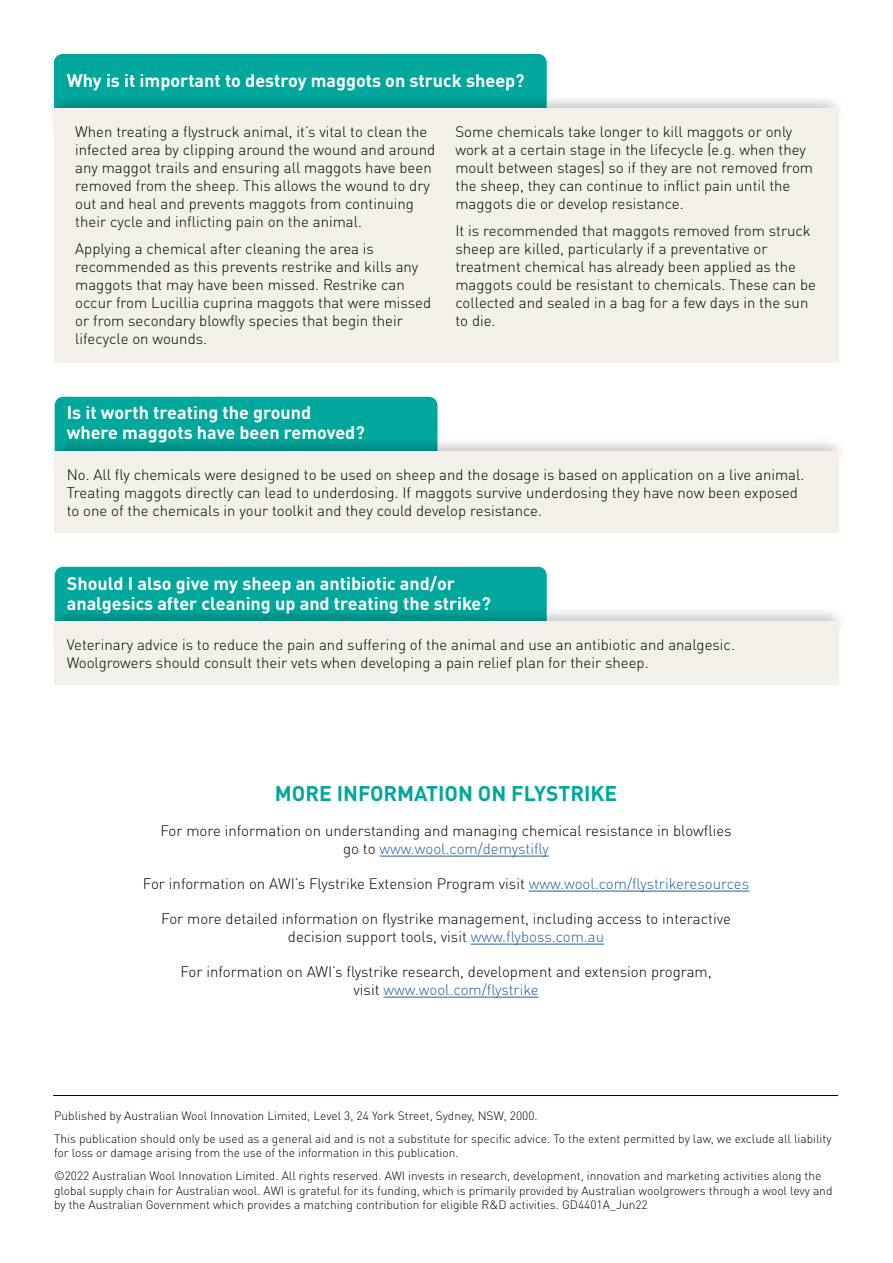
<style>
.page{position:relative;width:893px;height:1263px;background:#fff}
.page>*{position:absolute;margin:0;border:0;box-sizing:border-box;transform-origin:0 0}
.t1{font:700 21px "DINOT";color:#00a79d}
.t2{font:700 18px/19.5px "DINOT";color:#fff}
.t3{font:300 15px/18px "DINOT";color:#000}
.t4{font:300 12px/23px "DINOT";color:#000}
.s1{color:#215e9e}
</style>
<div class="page">
<hr style="left:53px;top:1095px;width:785px;height:1px;background:#000">
<div style="left:55px;top:397px;width:382px;height:35px;background:#00a79d"></div>
<div style="left:46px;top:433px;width:804px;height:51px;background:#fff;opacity:.75"></div>
<div style="left:50px;top:440px;width:806px;height:53px;background:#000;opacity:.75"></div>
<div style="left:54px;top:451px;width:785px;height:82px;background:#f2f0e9"></div>
<div style="left:55px;top:567px;width:492px;height:35px;background:#00a79d"></div>
<div style="left:46px;top:603px;width:804px;height:51px;background:#fff;opacity:.75"></div>
<div style="left:50px;top:610px;width:806px;height:53px;background:#000;opacity:.75"></div>
<div style="left:54px;top:621px;width:785px;height:64px;background:#f2f0e9"></div>
<div style="left:54px;top:54px;width:493px;height:36px;background:#00a79d"></div>
<div style="left:44px;top:90px;width:803px;height:51px;background:#fff;opacity:.75"></div>
<div style="left:48px;top:98px;width:805px;height:52px;background:#000;opacity:.75"></div>
<div style="left:54px;top:109px;width:785px;height:254px;background:#f2f0e9"></div>
<hr style="left:379px;top:856px;width:170px;height:1px;background:#215e9e">
<hr style="left:529px;top:891px;width:220px;height:1px;background:#215e9e">
<hr style="left:471px;top:944px;width:133px;height:1px;background:#215e9e">
<hr style="left:383px;top:997px;width:156px;height:1px;background:#215e9e">
<p class="t2" style="left:67px;top:70px;width:459px">Why is it important to destroy maggots on struck sheep?</p>
<p class="t3" style="left:75px;top:122px;width:361px">When treating a flystruck animal, it’s vital to clean the infected area by clipping around the wound and around any maggot trails and ensuring all maggots have been removed from the sheep. This allows the wound to dry out and heal and prevents maggots from continuing their cycle and inflicting pain on the animal.</p>
<p class="t3" style="left:75px;top:239px;width:357px">Applying a chemical after cleaning the area is recommended as this prevents restrike and kills any maggots that may have been missed. Restrike can occur from Lucillia cuprina maggots that were missed or from secondary blowfly species that begin their lifecycle on wounds.</p>
<p class="t3" style="left:455px;top:122px;width:359px">Some chemicals take longer to kill maggots or only work at a certain stage in the lifecycle (e.g. when they moult between stages) so if they are not removed from the sheep, they can continue to inflict pain until the maggots die or develop resistance.</p>
<p class="t3" style="left:455px;top:221px;width:362px">It is recommended that maggots removed from struck sheep are killed, particularly if a preventative or treatment chemical has already been applied as the maggots could be resistant to chemicals. These can be collected and sealed in a bag for a few days in the sun to die.</p>
<p class="t2" style="left:67px;top:402px;width:300px">Is it worth treating the ground where maggots have been removed?</p>
<p class="t3" style="left:67px;top:465px;width:739px">No. All fly chemicals were designed to be used on sheep and the dosage is based on application on a live animal.<br>Treating maggots directly can lead to underdosing. If maggots survive underdosing they have now been exposed to one of the chemicals in your toolkit and they could develop resistance.</p>
<p class="t2" style="left:67px;top:573px;width:425px">Should I also give my sheep an antibiotic and/or analgesics after cleaning up and treating the strike?</p>
<p class="t3" style="left:67px;top:635px;width:670px">Veterinary advice is to reduce the pain and suffering of the animal and use an antibiotic and analgesic.<br>Woolgrowers should consult their vets when developing a pain relief plan for their sheep.</p>
<h1 class="t1" style="left:275px;top:780px;width:344px">MORE INFORMATION ON FLYSTRIKE</h1>
<p class="t3" style="left:160px;top:821px;width:573px;text-align:center">For more information on understanding and managing chemical resistance in blowflies go to <span class="s1">www.wool.com/demystifly</span></p>
<p class="t3" style="left:143px;top:874px;width:608px">For information on AWI’s Flystrike Extension Program visit <span class="s1">www.wool.com/flystrikeresources</span></p>
<p class="t3" style="left:161px;top:909px;width:571px;text-align:center">For more detailed information on flystrike management, including access to interactive decision support tools, visit <span class="s1">www.flyboss.com.au</span></p>
<p class="t3" style="left:180px;top:962px;width:533px;text-align:center">For information on AWI’s flystrike research, development and extension program, visit <span class="s1">www.wool.com/flystrike</span></p>
<p class="t4" style="left:54px;top:1104px;width:779px">Published by Australian Wool Innovation Limited, Level 3, 24 York Street, Sydney, NSW, 2000.<br>This publication should only be used as a general aid and is not a substitute for specific advice. To the extent permitted by law, we exclude all liability</p>
<p class="t4" style="left:54px;top:1141px;width:769px">for loss or damage arising from the use of the information in this publication.<br>©2022 Australian Wool Innovation Limited. All rights reserved. AWI invests in research, development, innovation and marketing activities along the</p>
<p class="t4" style="left:54px;top:1183px;width:780px;line-height:14.4px">global supply chain for Australian wool. AWI is grateful for its funding, which is primarily provided by Australian woolgrowers through a wool levy and by the Australian Government which provides a matching contribution for eligible R&amp;D activities. GD4401A_Jun22</p>
</div>
